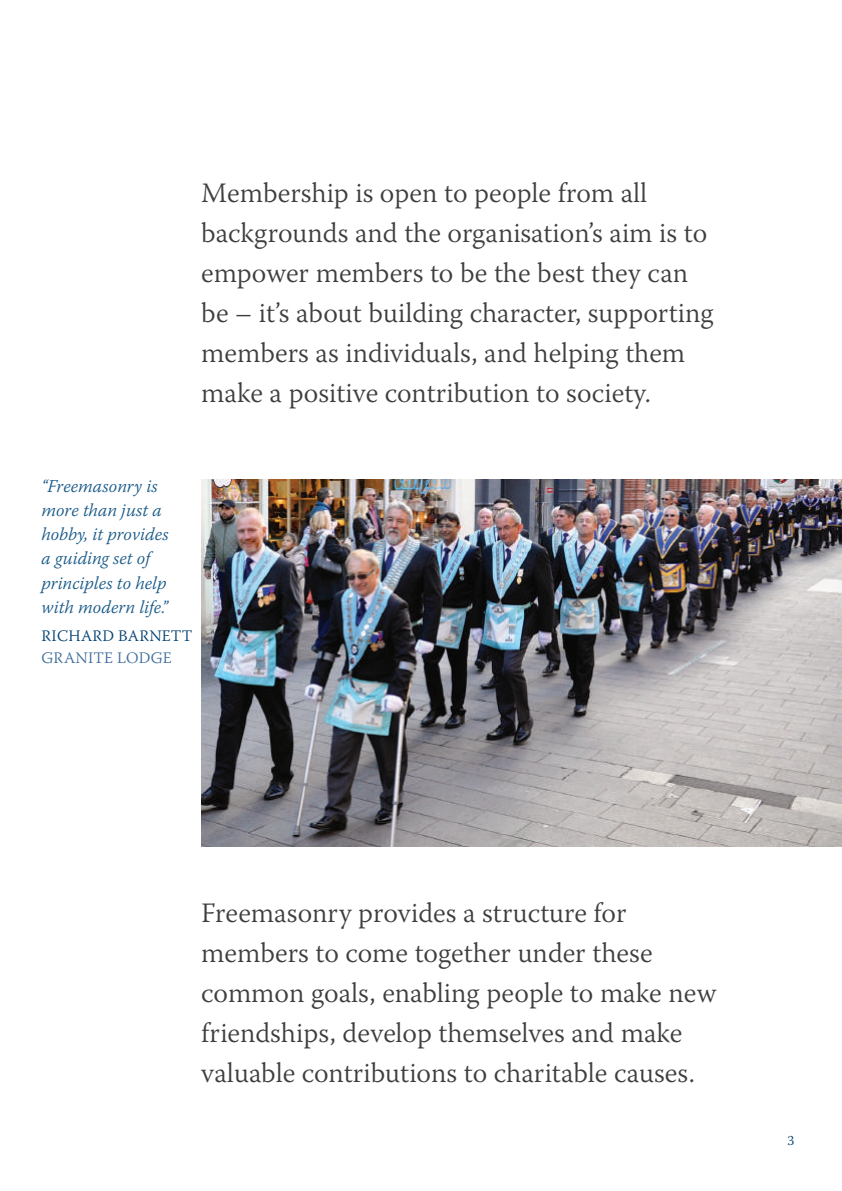
<style>
.page{position:relative;width:842px;height:1191px;background:#fff}
.page>*{position:absolute;margin:0;border:0;box-sizing:border-box;transform-origin:0 0}
.t1{font:300 28px/40px "Warnock Pro";color:#3e3e3f}
.t2{font:italic 300 18px/24px "Warnock Pro";color:#175887}
.t3{font:300 16px "Warnock Pro";letter-spacing:.02em;color:#004071}
.t4{font:300 16px "Warnock Pro";letter-spacing:.01em;color:#406d99}
.t5{font:300 14px "Warnock Pro";color:#004071}
</style>
<div class="page">
<img style="left:201px;top:479px;width:641px;height:367px">
<p class="t1" style="left:201px;top:172px;width:514px">Membership is open to people from all backgrounds and the organisation’s aim is to empower members to be the best they can be – it’s about building character, supporting members as individuals, and helping them make a positive contribution to society.</p>
<p class="t2" style="left:42px;top:474px;width:129px">“Freemasonry is more than just a hobby, it provides a guiding set of principles to help with modern life.”</p>
<p class="t3" style="left:42px;top:625px;width:152px">RICHARD BARNETT</p>
<p class="t4" style="left:42px;top:647px;width:132px">GRANITE LODGE</p>
<p class="t1" style="left:201px;top:892px;width:517px">Freemasonry provides a structure for members to come together under these common goals, enabling people to make new friendships, develop themselves and make valuable contributions to charitable causes.</p>
<p class="t5" style="left:787px;top:1132px;width:8px">3</p>
</div>
